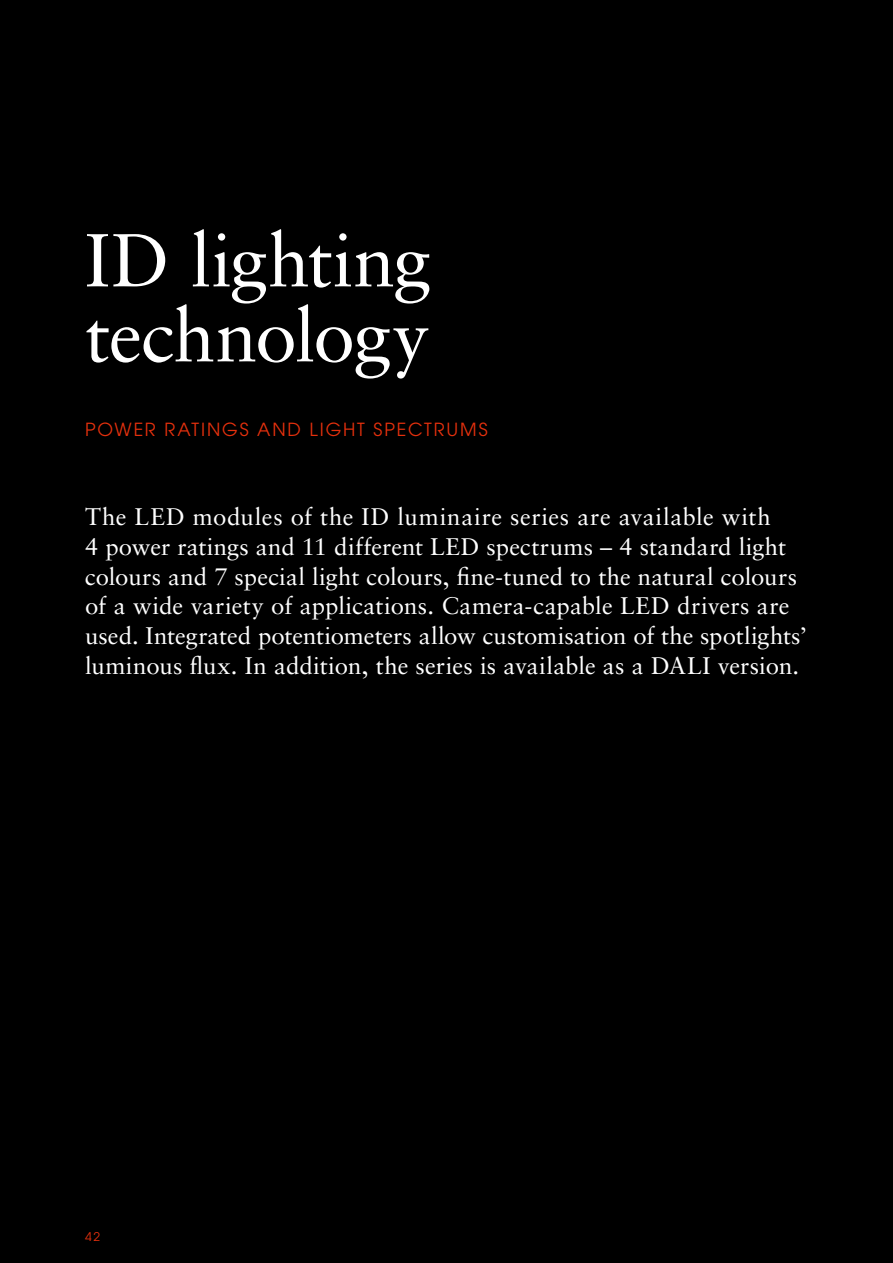
<style>
.page{position:relative;width:893px;height:1263px;background:#000}
.page>*{position:absolute;margin:0;border:0;box-sizing:border-box;transform-origin:0 0}
.t1{font:75px/75px "Sabon LT Std";letter-spacing:-.015em;color:#fff}
.t2{font:24px/29.7px "Sabon LT Std";letter-spacing:.005em;color:#fff}
.t3{font:18px "ITC Avant Garde Pro";letter-spacing:.1em;color:#e4300d}
.t4{font:12px "ITC Avant Garde Pro";color:#e4300d}
</style>
<div class="page">
<h1 class="t1" style="left:85px;top:222px;width:348px">ID lighting technology</h1>
<p class="t3" style="left:85px;top:418px;width:404px">POWER RATINGS AND LIGHT SPECTRUMS</p>
<p class="t2" style="left:85px;top:502px;width:723px">The LED modules of the ID luminaire series are available with<br>4 power ratings and 11 different LED spectrums – 4 standard light colours and 7 special light colours, fine-tuned to the natural colours of a wide variety of applications. Camera-capable LED drivers are used. Integrated potentiometers allow customisation of the spotlights’ luminous flux. In addition, the series is available as a DALI version.</p>
<p class="t4" style="left:85px;top:1229px;width:17px">42</p>
</div>
